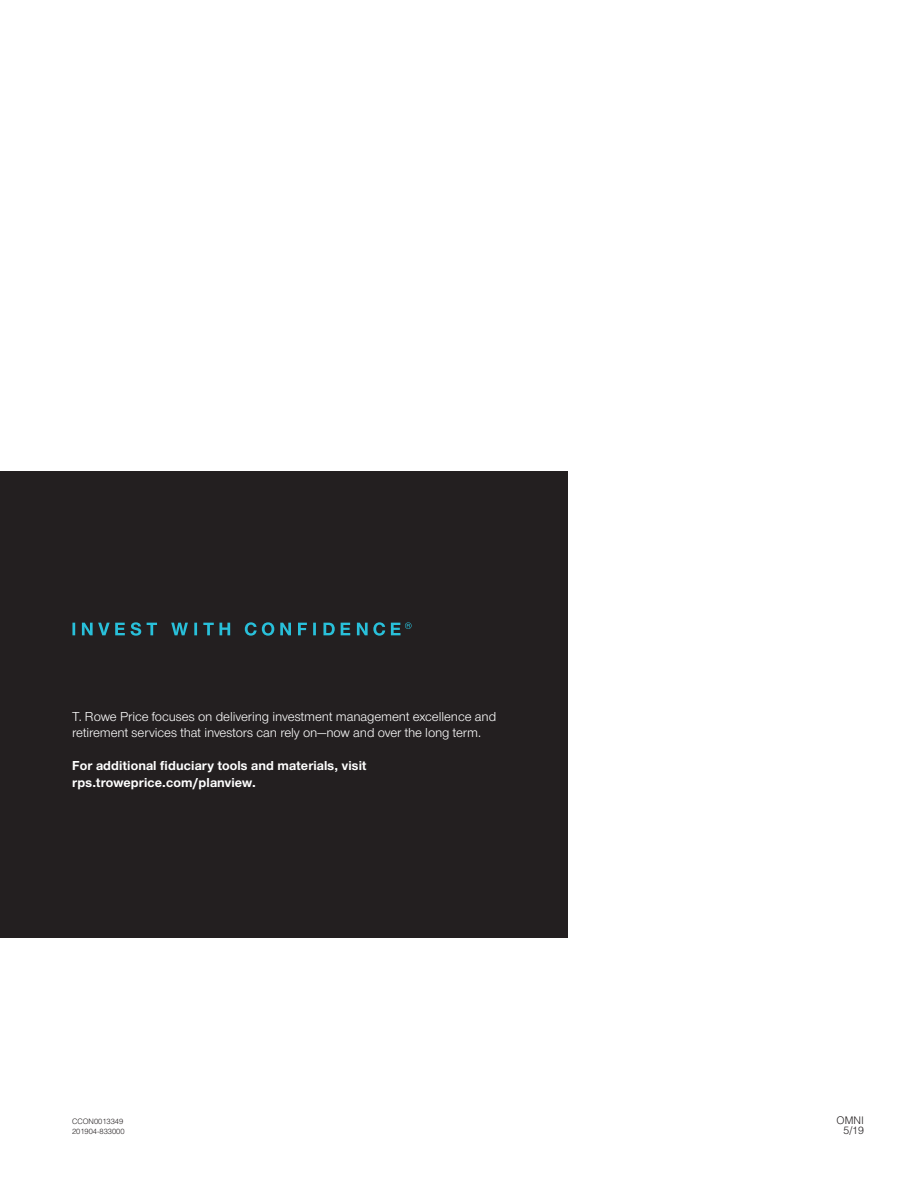
<style>
.page{position:relative;width:918px;height:1188px;background:#fff}
.page>*{position:absolute;margin:0;border:0;box-sizing:border-box;transform-origin:0 0}
.t1{font:13.5px/16.5px "Nimbus Sans Novus";letter-spacing:-.005em;color:#fff}
.t2{font:700 13.5px/16.5px "Nimbus Sans Novus";letter-spacing:.01em;color:#fff}
.t3{font:300 10.5px "Helvetica LT Std";color:#231f20}
.t4{font:300 7.5px "Helvetica LT Std";color:#231f20}
</style>
<div class="page">
<div style="left:0;top:472px;width:568px;height:466px;background:#231f20"></div>
<svg style="left:72px;top:622px;width:340px;height:14px"></svg>
<p class="t1" style="left:72px;top:708px;width:425px">T. Rowe Price focuses on delivering investment management excellence and retirement services that investors can rely on—now and over the long term.</p>
<p class="t2" style="left:72px;top:757px;width:296px">For additional fiduciary tools and materials, visit rps.troweprice.com/planview.</p>
<p class="t4" style="left:72px;top:1116px;width:53px">CCON0013349</p>
<p class="t3" style="left:837px;top:1113px;width:29px">OMNI</p>
<p class="t4" style="left:72px;top:1127px;width:54px">201904-833000</p>
<p class="t3" style="left:844px;top:1124px;width:22px">5/19</p>
</div>
